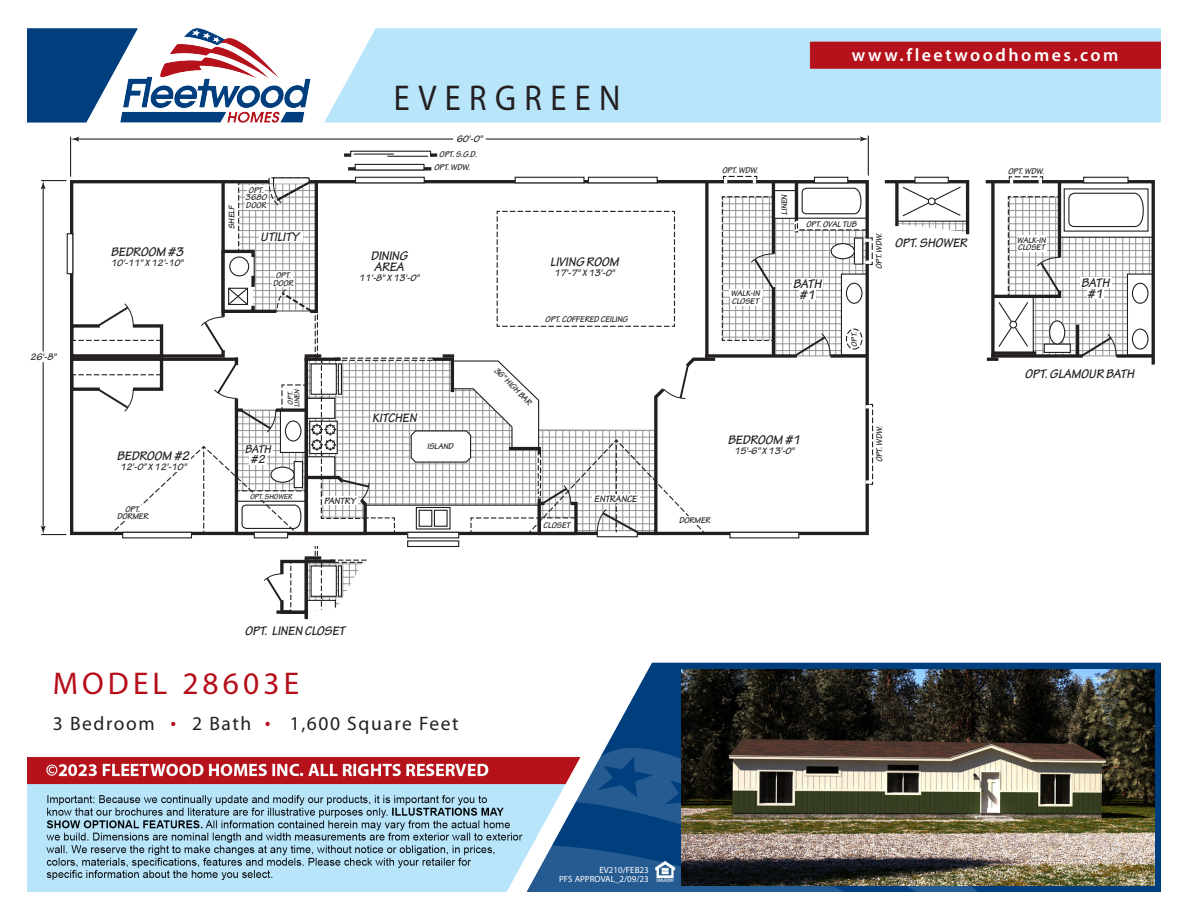
<style>
.page{position:relative;width:1188px;height:918px;background:#fff}
.page>*{position:absolute;margin:0;border:0;box-sizing:border-box;transform-origin:0 0}
.t1{font:36px "Myriad Pro";letter-spacing:.26em;color:#231f20;scale:.9 1}
.t2{font:31.5px "Myriad Pro";letter-spacing:.13em;color:#b50e1a}
.t3{font:19.5px "Myriad Pro";letter-spacing:.08em;color:#231f20}
.t4{font:600 18px "Myriad Pro";letter-spacing:.14em;color:#fff}
.t5{font:italic 700 13.35px/11.1px "Tekton Pro";color:#231f20;text-align:center}
.t6{font:italic 700 12.15px/10.1px "Tekton Pro";color:#231f20;text-align:center}
.t7{font:italic 700 10.05px "Tekton Pro";color:#231f20}
.t8{font:9px "Myriad Pro";color:#fff}
.t9{font:italic 700 8.85px/7.8px "Tekton Pro";color:#231f20}
.t10{font:italic 700 8.25px "Tekton Pro";color:#231f20}
.t11{font:italic 700 7.8px/6.6px "Tekton Pro";color:#231f20}
.s1{font-size:34.5px;color:#b50e1a}
</style>
<div class="page">
<img style="left:27px;top:28px;width:1134px;height:863px">
<svg style="left:775px;top:219px;width:90px;height:135px"></svg>
<div style="left:841px;top:274px;width:26px;height:81px;background:#fff"></div>
<div style="left:841px;top:274px;width:27px;height:82px;border:1px solid #231f20"></div>
<div style="left:846px;top:283px;width:17px;height:21px;border:1px solid #231f20;border-radius:50%"></div>
<div style="left:846px;top:329px;width:17px;height:21px;border:1px dashed #231f20;border-radius:50%"></div>
<svg style="left:774px;top:182px;width:21px;height:28px"></svg>
<div style="left:774px;top:191px;width:21px;height:27px;background:#fff"></div>
<div style="left:774px;top:190px;width:22px;height:29px;border:1px solid #231f20"></div>
<svg style="left:794px;top:332px;width:37px;height:26px"></svg>
<div style="left:797px;top:183px;width:70px;height:35px;background:#fff"></div>
<svg style="left:350px;top:167px;width:80px;height:4px"></svg>
<div style="left:355px;top:164px;width:69px;height:6px;background:#fff"></div>
<div style="left:355px;top:164px;width:70px;height:7px;border:1px solid #231f20"></div>
<hr style="left:795px;top:183px;width:3px;height:35px;background:#231f20">
<svg style="left:832px;top:354px;width:34px;height:4px"></svg>
<svg style="left:775px;top:354px;width:20px;height:4px"></svg>
<hr style="left:70px;top:137px;width:1px;height:40px;background:#231f20">
<hr style="left:486px;top:139px;width:377px;height:1px;background:#231f20">
<hr style="left:76px;top:139px;width:377px;height:1px;background:#231f20">
<svg style="left:71px;top:137px;width:8px;height:5px"></svg>
<svg style="left:860px;top:136px;width:8px;height:6px"></svg>
<hr style="left:868px;top:136px;width:1px;height:40px;background:#231f20">
<div style="left:814px;top:177px;width:34px;height:6px;background:#fff"></div>
<div style="left:814px;top:177px;width:34px;height:6px;border:1px solid #231f20"></div>
<div style="left:408px;top:541px;width:51px;height:6px;background:#fff"></div>
<div style="left:407px;top:540px;width:52px;height:7px;border:1px solid #231f20"></div>
<div style="left:730px;top:532px;width:69px;height:6px;background:#fff"></div>
<div style="left:729px;top:532px;width:70px;height:6px;border:1px solid #231f20"></div>
<svg style="left:431px;top:153px;width:6px;height:4px"></svg>
<svg style="left:344px;top:153px;width:6px;height:4px"></svg>
<svg style="left:350px;top:151px;width:81px;height:6px"></svg>
<hr style="left:354px;top:154px;width:40px;height:1px;background:#231f20">
<hr style="left:387px;top:156px;width:41px;height:1px;background:#231f20">
<svg style="left:795px;top:187px;width:78px;height:79px"></svg>
<svg style="left:41px;top:175px;width:734px;height:362px"></svg>
<div style="left:676px;top:516px;width:37px;height:9px;background:#fff"></div>
<div style="left:792px;top:278px;width:31px;height:10px;background:#fff"></div>
<div style="left:799px;top:284px;width:17px;height:16px;background:#fff"></div>
<div style="left:275px;top:271px;width:17px;height:9px;background:#fff"></div>
<div style="left:272px;top:279px;width:23px;height:8px;background:#fff"></div>
<svg style="left:866px;top:403px;width:8px;height:82px"></svg>
<div style="left:115px;top:451px;width:75px;height:10px;background:#fff"></div>
<div style="left:118px;top:460px;width:71px;height:11px;background:#fff"></div>
<div style="left:114px;top:505px;width:37px;height:15px;background:#fff"></div>
<div style="left:372px;top:413px;width:47px;height:10px;background:#fff"></div>
<div style="left:247px;top:186px;width:18px;height:9px;background:#fff"></div>
<div style="left:245px;top:201px;width:22px;height:9px;background:#fff"></div>
<div style="left:245px;top:193px;width:23px;height:9px;background:#fff"></div>
<div style="left:592px;top:494px;width:48px;height:9px;background:#fff"></div>
<svg style="left:883px;top:178px;width:88px;height:58px"></svg>
<svg style="left:895px;top:183px;width:4px;height:41px"></svg>
<div style="left:915px;top:177px;width:33px;height:6px;background:#fff"></div>
<div style="left:914px;top:177px;width:35px;height:6px;border:1px solid #231f20"></div>
<svg style="left:263px;top:546px;width:105px;height:69px"></svg>
<hr style="left:305px;top:561px;width:3px;height:56px;background:#231f20">
<svg style="left:984px;top:176px;width:173px;height:190px"></svg>
<img style="left:682px;top:669px;width:472px;height:216px">
<p class="t1" style="left:394px;top:75px;width:253px">EVERGREEN</p>
<p class="t7" style="left:456px;top:132px;width:28px">60'-0"</p>
<p class="t9" style="left:439px;top:150px;width:39px">OPT. S.G.D.</p>
<p class="t7" style="left:30px;top:351px;width:28px">26'-8"</p>
<p class="t5" style="left:111px;top:247px;width:74px">BEDROOM #3</p>
<p class="t7" style="left:111px;top:257px;width:74px">10'-11" X 12'-10"</p>
<p class="t5" style="left:117px;top:451px;width:74px">BEDROOM #2</p>
<p class="t7" style="left:120px;top:461px;width:68px">12'-0" X 12'-10"</p>
<p class="t9" style="left:117px;top:505px;width:33px;text-align:center">OPT.<br>DORMER</p>
<p class="t9" style="left:228px;top:229px;width:25px;rotate:-90deg">SHELF</p>
<p class="t9" style="left:245px;top:186px;width:23px;text-align:center">OPT.<br>3680<br>DOOR</p>
<p class="t5" style="left:261px;top:232px;width:40px">UTILITY</p>
<p class="t9" style="left:273px;top:271px;width:22px">OPT.<br>DOOR</p>
<p class="t6" style="left:245px;top:445px;width:27px">BATH #2</p>
<p class="t11" style="left:287px;top:407px;width:20px;rotate:-90deg">OPT.<br>LINEN</p>
<p class="t11" style="left:250px;top:493px;width:44px">OPT. SHOWER</p>
<p class="t9" style="left:434px;top:163px;width:37px">OPT. WDW.</p>
<p class="t5" style="left:371px;top:251px;width:38px;text-align:left">DINING<br>AREA</p>
<p class="t7" style="left:359px;top:272px;width:62px">11'-8" X 13'-0"</p>
<p class="t5" style="left:372px;top:413px;width:46px">KITCHEN</p>
<p class="t9" style="left:427px;top:442px;width:28px">ISLAND</p>
<p class="t7" style="left:324px;top:495px;width:33px">PANTRY</p>
<p class="t5" style="left:550px;top:256px;width:70px">LIVING ROOM</p>
<p class="t7" style="left:554px;top:267px;width:62px">17'-7" X 13'-0"</p>
<p class="t9" style="left:545px;top:315px;width:84px">OPT. COFFERED CEILING</p>
<p class="t9" style="left:498px;top:366px;width:51px;rotate:45deg">36" HIGH BAR</p>
<p class="t9" style="left:543px;top:522px;width:29px">CLOSET</p>
<p class="t7" style="left:594px;top:493px;width:44px">ENTRANCE</p>
<p class="t5" style="left:245px;top:626px;width:102px">OPT. LINEN CLOSET</p>
<p class="t2" style="left:53px;top:664px;width:248px">MODEL 28603E</p>
<p class="t3" style="left:53px;top:711px;width:407px">3 Bedroom <span class="s1">·</span> 2 Bath <span class="s1">·</span> 1,600 Square Feet</p>
<p class="t4" style="left:852px;top:44px;width:268px">www.fleetwoodhomes.com</p>
<p class="t9" style="left:722px;top:167px;width:37px">OPT. WDW.</p>
<p class="t9" style="left:731px;top:290px;width:30px">WALK-IN<br>CLOSET</p>
<p class="t9" style="left:781px;top:215px;width:22px;rotate:-90deg">LINEN</p>
<p class="t9" style="left:806px;top:221px;width:52px">OPT. OVAL TUB</p>
<p class="t5" style="left:793px;top:278px;width:30px">BATH #1</p>
<p class="t10" style="left:849px;top:347px;width:16px;rotate:-90deg">OPT.</p>
<p class="t9" style="left:875px;top:269px;width:37px;rotate:-90deg">OPT. WDW.</p>
<p class="t5" style="left:895px;top:238px;width:74px">OPT. SHOWER</p>
<p class="t5" style="left:728px;top:434px;width:74px">BEDROOM #1</p>
<p class="t7" style="left:734px;top:445px;width:62px">15'-6" X 13'-0"</p>
<p class="t9" style="left:679px;top:517px;width:33px">DORMER</p>
<p class="t9" style="left:876px;top:462px;width:37px;rotate:-90deg">OPT. WDW.</p>
<p class="t9" style="left:1008px;top:167px;width:37px">OPT. WDW.</p>
<p class="t9" style="left:1017px;top:236px;width:30px">WALK-IN<br>CLOSET</p>
<p class="t5" style="left:1081px;top:277px;width:30px">BATH #1</p>
<p class="t5" style="left:1025px;top:368px;width:111px">OPT. GLAMOUR BATH</p>
<p class="t8" style="left:599px;top:865px;width:51px">EV210/FEB23</p>
<p class="t8" style="left:559px;top:874px;width:91px">PFS APPROVAL_2/09/23</p>
</div>
